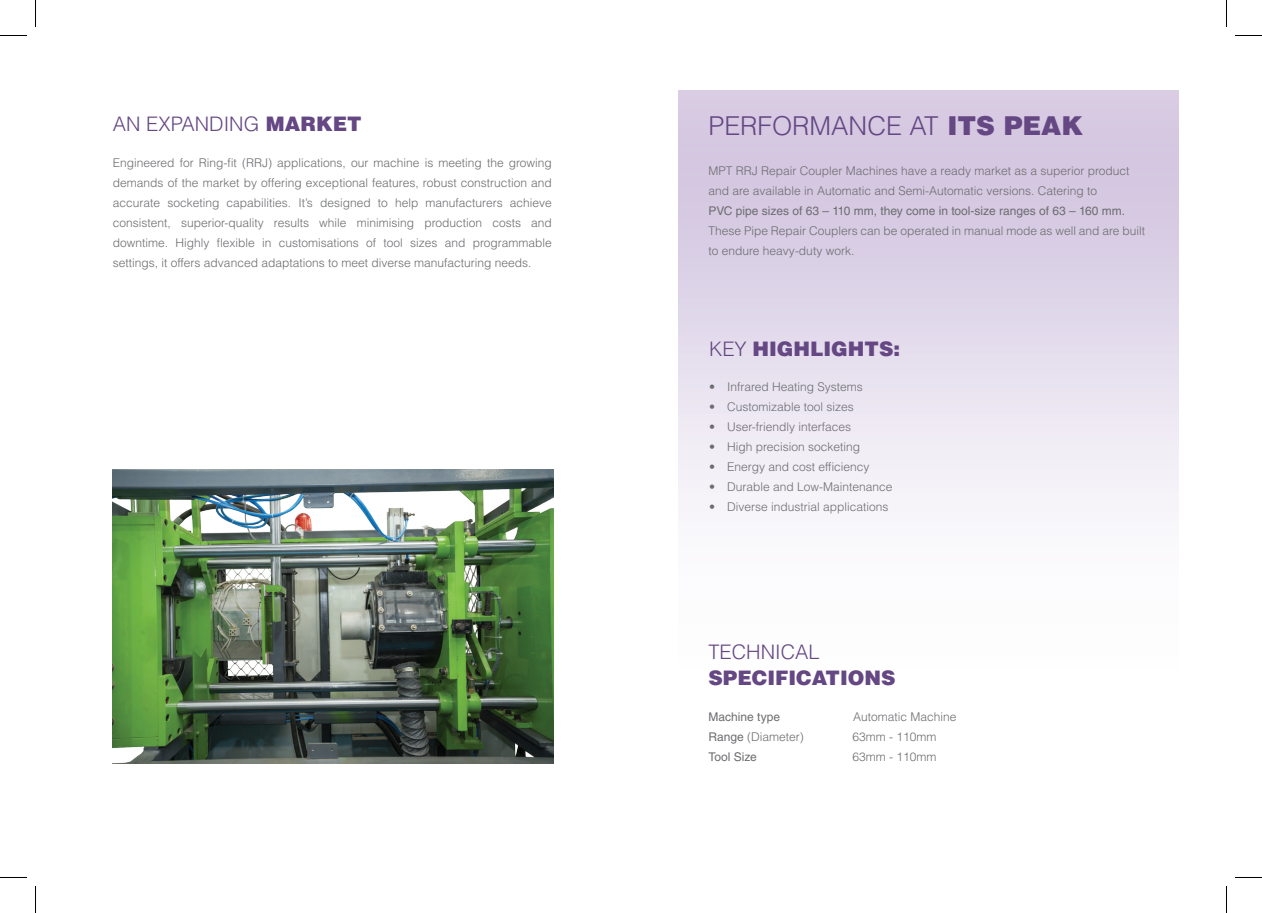
<style>
.page{position:relative;width:1262px;height:913px;background:#fff}
.page>*{position:absolute;margin:0;border:0;box-sizing:border-box;transform-origin:0 0}
.t1{font:300 26px "Helvetica LT Std";color:#644783}
.t2{font:900 20px "Helvetica LT Std";color:#644783}
.t3{font:300 20px "Helvetica LT Std";color:#644783}
.t4{font:300 12px/20px "Helvetica LT Std";color:#6c6d70}
.t5{font:12px "Helvetica LT Std";color:#6c6d70}
.s1{font-weight:900}
.s2{font-weight:300}
.s3{font-weight:400}
</style>
<div class="page">
<div style="left:679px;top:91px;width:499px;height:674px;background:linear-gradient(to bottom,#d1c3de,#fff)"></div>
<img style="left:113px;top:469px;width:440px;height:294px">
<svg style="left:0;top:35px;width:27px;height:1px"></svg>
<svg style="left:1235px;top:35px;width:27px;height:1px"></svg>
<svg style="left:0;top:877px;width:27px;height:1px"></svg>
<svg style="left:1235px;top:877px;width:27px;height:1px"></svg>
<svg style="left:35px;top:0;width:1px;height:27px"></svg>
<svg style="left:35px;top:886px;width:1px;height:27px"></svg>
<svg style="left:1226px;top:0;width:1px;height:27px"></svg>
<svg style="left:1226px;top:886px;width:1px;height:27px"></svg>
<h2 class="t3" style="left:113px;top:111px;width:250px">AN EXPANDING <span class="s1">MARKET</span></h2>
<p class="t4" style="left:113px;top:152px;width:441px;text-align:justify">Engineered for Ring-fit (RRJ) applications, our machine is meeting the growing demands of the market by offering exceptional features, robust construction and accurate socketing capabilities. It’s designed to help manufacturers achieve consistent, superior-quality results while minimising production costs and downtime. Highly flexible in customisations of tool sizes and programmable settings, it offers advanced adaptations to meet diverse manufacturing needs.</p>
<h1 class="t1" style="left:708px;top:110px;width:376px">PERFORMANCE AT <span class="s1">ITS PEAK</span></h1>
<p class="t4" style="left:708px;top:161px;width:423px">MPT RRJ Repair Coupler Machines have a ready market as a superior product and are available in Automatic and Semi-Automatic versions. Catering to</p>
<p class="t5" style="left:708px;top:204px;width:418px">PVC pipe sizes of 63 – 110 mm, they come in tool-size ranges of 63 – 160 mm.</p>
<p class="t4" style="left:708px;top:221px;width:438px">These Pipe Repair Couplers can be operated in manual mode as well and are built to endure heavy-duty work.</p>
<h2 class="t2" style="left:709px;top:335px;width:193px"><span class="s2">KEY</span> HIGHLIGHTS:</h2>
<p class="t4" style="left:709px;top:376px;width:155px">• Infrared Heating Systems</p>
<p class="t4" style="left:709px;top:396px;width:146px">• Customizable tool sizes</p>
<p class="t4" style="left:709px;top:416px;width:144px">• User-friendly interfaces</p>
<p class="t4" style="left:709px;top:436px;width:153px">• High precision socketing</p>
<p class="t4" style="left:709px;top:456px;width:162px">• Energy and cost efficiency</p>
<p class="t4" style="left:709px;top:476px;width:185px">• Durable and Low-Maintenance</p>
<p class="t4" style="left:709px;top:496px;width:181px">• Diverse industrial applications</p>
<h2 class="t3" style="left:708px;top:639px;width:113px">TECHNICAL</h2>
<h2 class="t2" style="left:708px;top:664px;width:189px">SPECIFICATIONS</h2>
<p class="t5" style="left:708px;top:710px;width:73px">Machine type</p>
<p class="t4" style="left:853px;top:707px;width:105px">Automatic Machine</p>
<p class="t4" style="left:708px;top:727px;width:97px"><span class="s3">Range</span> (Diameter)</p>
<p class="t4" style="left:852px;top:727px;width:86px">63mm - 110mm</p>
<p class="t5" style="left:708px;top:750px;width:50px">Tool Size</p>
<p class="t4" style="left:852px;top:747px;width:86px">63mm - 110mm</p>
</div>
